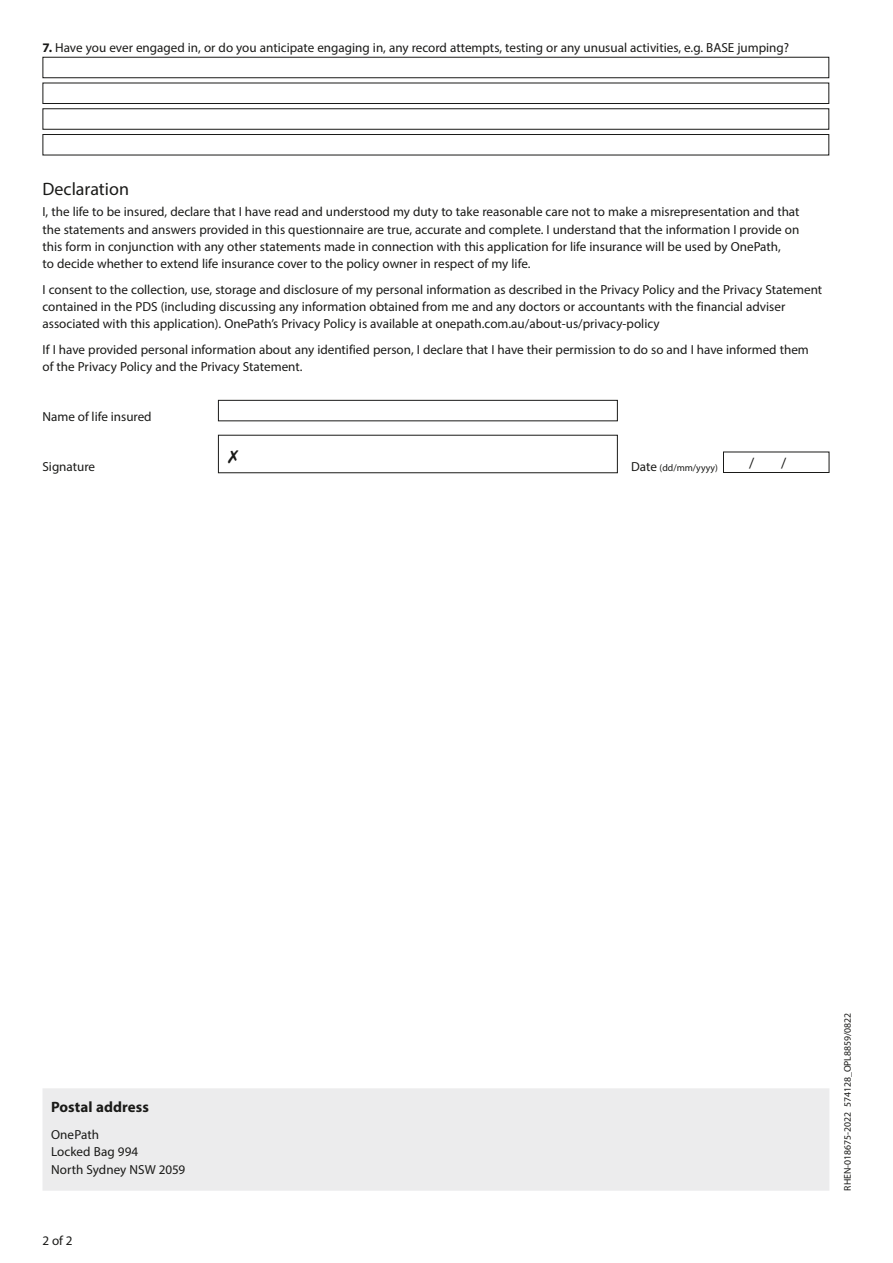
<style>
.page{position:relative;width:893px;height:1263px;background:#fff}
.page>*{position:absolute;margin:0;border:0;box-sizing:border-box;transform-origin:0 0}
.t1{font:18px "Myriad Pro";color:#1a1a18}
.t2{font:700 15px "Myriad Pro";letter-spacing:.005em;color:#1a1a18}
.t3{font:13.2px/17.2px "Myriad Pro";color:#1a1a18}
.t4{font:9.75px "Myriad Pro";color:#1a1a18}
.s1{font-weight:700}
.s2{font-size:13.2px}
</style>
<div class="page">
<div style="left:43px;top:57px;width:786px;height:21px;border:1px solid #1a1a18"></div>
<div style="left:43px;top:83px;width:786px;height:21px;border:1px solid #1a1a18"></div>
<div style="left:43px;top:108px;width:786px;height:22px;border:1px solid #1a1a18"></div>
<div style="left:43px;top:134px;width:786px;height:21px;border:1px solid #1a1a18"></div>
<div style="left:218px;top:400px;width:400px;height:21px;border:1px solid #1a1a18"></div>
<div style="left:723px;top:452px;width:106px;height:21px;border:1px solid #1a1a18"></div>
<div style="left:43px;top:1088px;width:786px;height:103px;background:#ececed"></div>
<p class="t3" style="left:43px;top:39px;width:748px"><span class="s1">7.</span> Have you ever engaged in, or do you anticipate engaging in, any record attempts, testing or any unusual activities, e.g. BASE jumping?</p>
<h1 class="t1" style="left:43px;top:178px;width:88px">Declaration</h1>
<p class="t3" style="left:43px;top:203px;width:758px">I, the life to be insured, declare that I have read and understood my duty to take reasonable care not to make a misrepresentation and that the statements and answers provided in this questionnaire are true, accurate and complete. I understand that the information I provide on this form in conjunction with any other statements made in connection with this application for life insurance will be used by OnePath,<br>to decide whether to extend life insurance cover to the policy owner in respect of my life.</p>
<p class="t3" style="left:43px;top:281px;width:781px">I consent to the collection, use, storage and disclosure of my personal information as described in the Privacy Policy and the Privacy Statement contained in the PDS (including discussing any information obtained from me and any doctors or accountants with the financial adviser associated with this application). OnePath’s Privacy Policy is available at onepath.com.au/about-us/privacy-policy</p>
<p class="t3" style="left:43px;top:341px;width:768px">If I have provided personal information about any identified person, I declare that I have their permission to do so and I have informed them of the Privacy Policy and the Privacy Statement.</p>
<p class="t3" style="left:43px;top:408px;width:111px">Name of life insured</p>
<p class="t3" style="left:43px;top:457px;width:54px">Signature</p>
<p class="t4" style="left:631px;top:461px;width:195px"><span class="s2">Date</span> (dd/mm/yyyy) <sup>DD</sup><sup>/</sup><sup>MM</sup><sup>/</sup><sup>YYYY</sup></p>
<p class="t2" style="left:51px;top:1097px;width:99px">Postal address</p>
<p class="t3" style="left:51px;top:1126px;width:136px">OnePath<br>Locked Bag 994<br>North Sydney NSW 2059</p>
<p class="t3" style="left:43px;top:1232px;width:32px">2 of 2</p>
<p class="t4" style="left:842px;top:1191px;width:180px;rotate:-90deg">RHEN-018675-2022 574128_OPL8859/0822</p>
</div>
